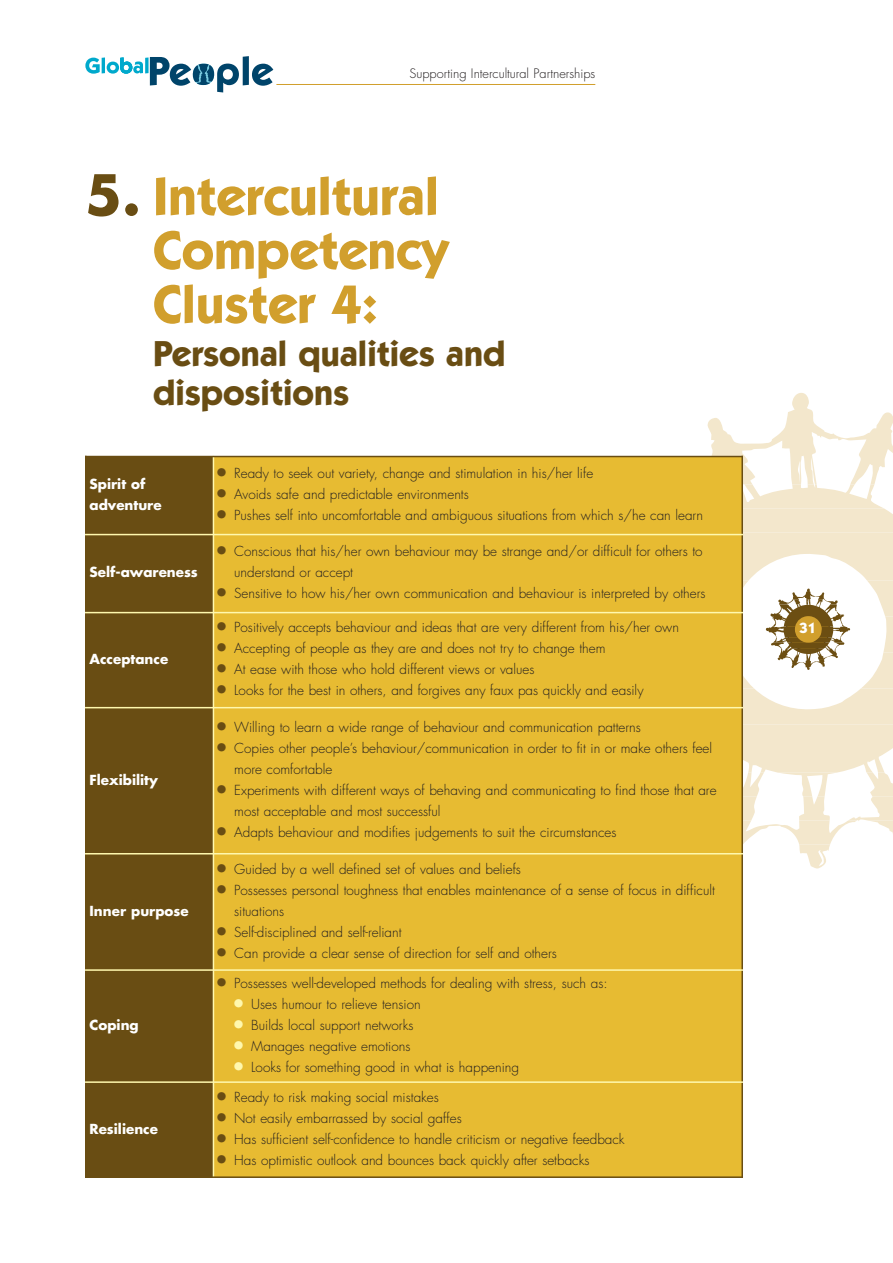
<style>
.page{position:relative;width:893px;height:1263px;background:#fff}
.page>*{position:absolute;margin:0;border:0;box-sizing:border-box;transform-origin:0 0}
.t1{font:700 54px/54px "Kabel IT Cby BT";color:#d19f2d}
.t2{font:700 36px/39px "Kabel IT Cby BT";color:#694d13}
.t3{font:700 15px "Kabel IT Cby BT";color:#fff}
.t4{font:300 13.5px/21px "Futura";color:#231f20}
.t5{font:700 13.5px/21px "Futura";color:#fff}
.t6{font:300 12.75px "Futura";color:#231f20}
.s1{font-family:"Futura";color:#694d13}
</style>
<div class="page">
<svg style="left:559px;top:393px;width:334px;height:475px"></svg>
<svg style="left:85px;top:58px;width:15px;height:16px"></svg>
<hr style="left:102px;top:57px;width:3px;height:16px;background:#00a9cc">
<svg style="left:145px;top:57px;width:4px;height:16px"></svg>
<svg style="left:150px;top:56px;width:123px;height:36px"></svg>
<svg style="left:107px;top:57px;width:36px;height:17px"></svg>
<hr style="left:276px;top:84px;width:319px;height:1px;background:#d19f2d">
<div style="left:85px;top:456px;width:128px;height:79px;background:#694d13"></div>
<div style="left:213px;top:456px;width:530px;height:79px;background:#e7bb32"></div>
<div style="left:85px;top:535px;width:128px;height:78px;background:#694d13"></div>
<div style="left:213px;top:535px;width:530px;height:78px;background:#e7bb32"></div>
<div style="left:85px;top:613px;width:128px;height:95px;background:#694d13"></div>
<div style="left:213px;top:613px;width:530px;height:95px;background:#e7bb32"></div>
<div style="left:85px;top:708px;width:128px;height:146px;background:#694d13"></div>
<div style="left:213px;top:708px;width:530px;height:146px;background:#e7bb32"></div>
<div style="left:85px;top:854px;width:128px;height:116px;background:#694d13"></div>
<div style="left:213px;top:854px;width:530px;height:116px;background:#e7bb32"></div>
<div style="left:85px;top:970px;width:128px;height:112px;background:#694d13"></div>
<div style="left:213px;top:970px;width:530px;height:112px;background:#e7bb32"></div>
<div style="left:85px;top:1082px;width:128px;height:96px;background:#694d13"></div>
<div style="left:213px;top:1082px;width:530px;height:96px;background:#e7bb32"></div>
<hr style="left:213px;top:456px;width:1px;height:722px;background:#fff8ae">
<hr style="left:741px;top:456px;width:2px;height:722px;background:#694d13">
<hr style="left:85px;top:456px;width:658px;height:1px;background:#694d13">
<hr style="left:85px;top:534px;width:658px;height:1px;background:#fff8ae">
<hr style="left:85px;top:612px;width:658px;height:1px;background:#fff8ae">
<hr style="left:85px;top:707px;width:658px;height:1px;background:#fff8ae">
<hr style="left:85px;top:853px;width:658px;height:1px;background:#fff8ae">
<hr style="left:85px;top:969px;width:658px;height:2px;background:#fff8ae">
<hr style="left:85px;top:1081px;width:658px;height:2px;background:#fff8ae">
<hr style="left:85px;top:1176px;width:658px;height:2px;background:#694d13">
<p class="t6" style="left:409px;top:67px;width:187px">Supporting Intercultural Partnerships</p>
<h1 class="t1" style="left:153px;top:174px;width:297px;text-indent:-68px"><span class="s1">5.</span> Intercultural<br>Competency<br>Cluster 4:</h1>
<h2 class="t2" style="left:153px;top:338px;width:354px">Personal qualities and dispositions</h2>
<p class="t5" style="left:90px;top:474px;width:74px">Spirit of adventure</p>
<p class="t5" style="left:90px;top:563px;width:110px">Self-awareness</p>
<p class="t5" style="left:90px;top:650px;width:80px">Acceptance</p>
<p class="t5" style="left:90px;top:770px;width:70px">Flexibility</p>
<p class="t5" style="left:90px;top:901px;width:101px">Inner purpose</p>
<p class="t5" style="left:90px;top:1015px;width:51px">Coping</p>
<p class="t5" style="left:90px;top:1119px;width:70px">Resilience</p>
<p class="t4" style="left:217px;top:464px;width:377px"><sup>●</sup> Ready to seek out variety, change and stimulation in his/her life</p>
<p class="t4" style="left:217px;top:485px;width:253px"><sup>●</sup> Avoids safe and predictable environments</p>
<p class="t4" style="left:217px;top:506px;width:487px"><sup>●</sup> Pushes self into uncomfortable and ambiguous situations from which s/he can learn</p>
<p class="t4" style="left:234px;top:542px;width:470px;text-indent:-17px"><sup>●</sup> Conscious that his/her own behaviour may be strange and/or difficult for others to understand or accept</p>
<p class="t4" style="left:217px;top:584px;width:490px"><sup>●</sup> Sensitive to how his/her own communication and behaviour is interpreted by others</p>
<p class="t4" style="left:217px;top:618px;width:463px"><sup>●</sup> Positively accepts behaviour and ideas that are very different from his/her own</p>
<p class="t4" style="left:217px;top:639px;width:390px"><sup>●</sup> Accepting of people as they are and does not try to change them</p>
<p class="t4" style="left:217px;top:660px;width:319px"><sup>●</sup> At ease with those who hold different views or values</p>
<p class="t4" style="left:217px;top:681px;width:428px"><sup>●</sup> Looks for the best in others, and forgives any faux pas quickly and easily</p>
<p class="t4" style="left:217px;top:718px;width:425px"><sup>●</sup> Willing to learn a wide range of behaviour and communication patterns</p>
<p class="t4" style="left:234px;top:739px;width:479px;text-indent:-17px"><sup>●</sup> Copies other people’s behaviour/communication in order to fit in or make others feel more comfortable</p>
<p class="t4" style="left:234px;top:781px;width:484px;text-indent:-17px"><sup>●</sup> Experiments with different ways of behaving and communicating to find those that are most acceptable and most successful</p>
<p class="t4" style="left:217px;top:823px;width:401px"><sup>●</sup> Adapts behaviour and modifies judgements to suit the circumstances</p>
<p class="t4" style="left:217px;top:859px;width:305px"><sup>●</sup> Guided by a well defined set of values and beliefs</p>
<p class="t4" style="left:234px;top:880px;width:482px;text-indent:-17px"><sup>●</sup> Possesses personal toughness that enables maintenance of a sense of focus in difficult situations</p>
<p class="t4" style="left:217px;top:922px;width:186px"><sup>●</sup> Self-disciplined and self-reliant</p>
<p class="t4" style="left:217px;top:943px;width:341px"><sup>●</sup> Can provide a clear sense of direction for self and others</p>
<p class="t4" style="left:217px;top:973px;width:392px"><sup>●</sup> Possesses well-developed methods for dealing with stress, such as:</p>
<p class="t4" style="left:234px;top:994px;width:188px"><sup>●</sup> Uses humour to relieve tension</p>
<p class="t4" style="left:234px;top:1015px;width:181px"><sup>●</sup> Builds local support networks</p>
<p class="t4" style="left:234px;top:1036px;width:178px"><sup>●</sup> Manages negative emotions</p>
<p class="t4" style="left:234px;top:1057px;width:286px"><sup>●</sup> Looks for something good in what is happening</p>
<p class="t4" style="left:217px;top:1087px;width:223px"><sup>●</sup> Ready to risk making social mistakes</p>
<p class="t4" style="left:217px;top:1108px;width:246px"><sup>●</sup> Not easily embarrassed by social gaffes</p>
<p class="t4" style="left:217px;top:1129px;width:409px"><sup>●</sup> Has sufficient self-confidence to handle criticism or negative feedback</p>
<p class="t4" style="left:217px;top:1150px;width:374px"><sup>●</sup> Has optimistic outlook and bounces back quickly after setbacks</p>
<p class="t3" style="left:799px;top:623px;width:18px">31</p>
</div>
